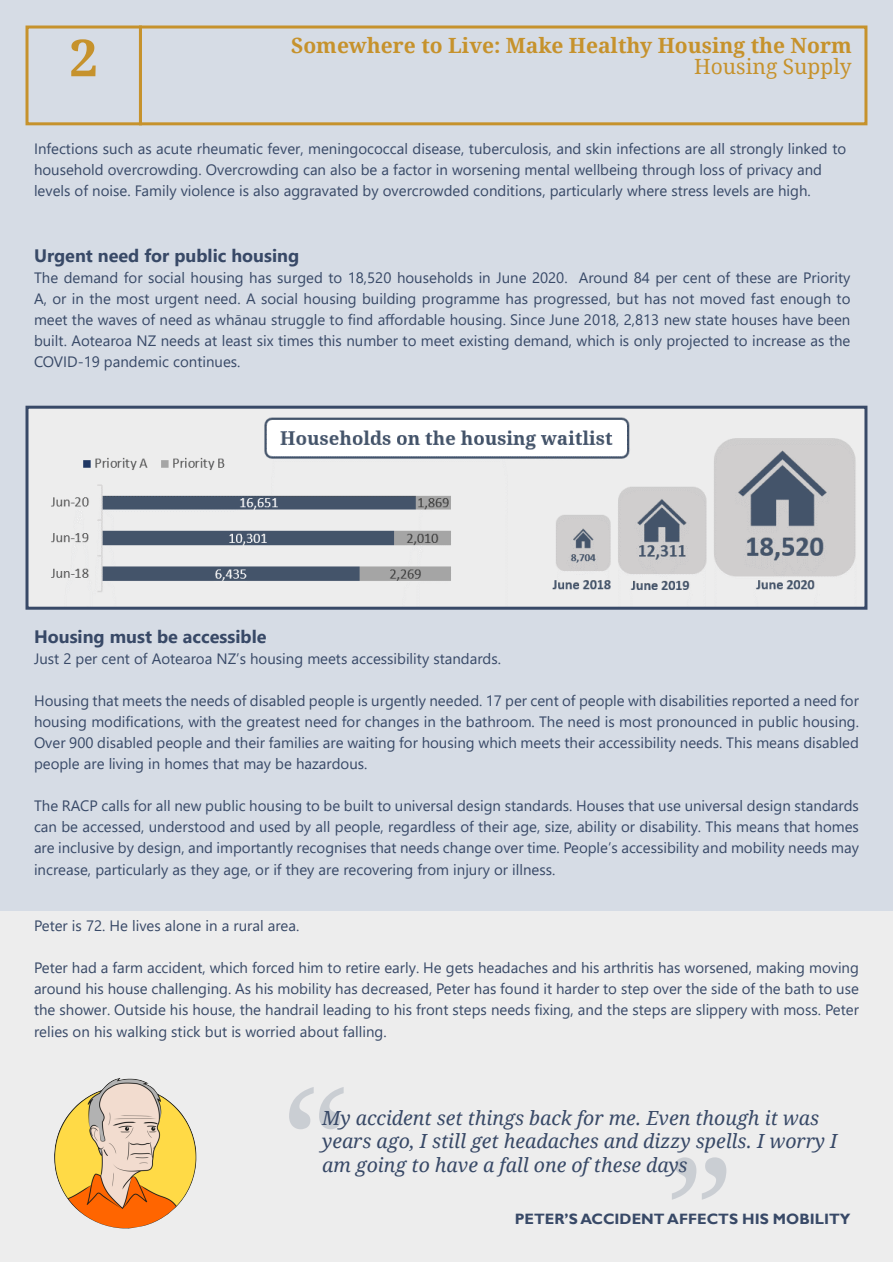
<style>
.page{position:relative;width:893px;height:1263px;background:#fff}
.page>*{position:absolute;margin:0;border:0;box-sizing:border-box;transform-origin:0 0}
.t1{font:150px "Droid Serif";color:#384967}
.t2{font:700 51px "Droid Serif";color:#c6922c}
.t3{font:700 21px "Droid Serif";color:#c6922c}
.t4{font:21px "Droid Serif";color:#c6922c}
.t5{font:italic 19.5px/23.4px "Droid Serif";color:#384967}
.t6{font:700 18px "Segoe UI";color:#384967}
.t7{font:15px/21.1px "Segoe UI";color:#384967;text-align:justify}
.t8{font:700 15px "Gill Sans";color:#384967}
</style>
<div class="page">
<div style="left:0;top:0;width:893px;height:1054px;background:#d6dce5"></div>
<div style="left:139px;top:26px;width:728px;height:99px;border:3px solid #c6922c"></div>
<img style="left:30px;top:410px;width:833px;height:196px">
<div style="left:26px;top:406px;width:841px;height:204px;border:3px solid #384967"></div>
<div style="left:26px;top:26px;width:116px;height:99px;border:3px solid #c6922c"></div>
<div style="left:0;top:912px;width:893px;height:350px;background:#ededed"></div>
<img style="left:54px;top:1078px;width:143px;height:151px">
<p class="t2" style="left:69px;top:22px;width:30px">2</p>
<p class="t3" style="left:291px;top:31px;width:562px">Somewhere to Live: Make Healthy Housing the Norm</p>
<p class="t4" style="left:694px;top:52px;width:159px">Housing Supply</p>
<p class="t7" style="left:34px;top:137px;width:814px">Infections such as acute rheumatic fever, meningococcal disease, tuberculosis, and skin infections are all strongly linked to household overcrowding. Overcrowding can also be a factor in worsening mental wellbeing through loss of privacy and</p>
<p class="t7" style="left:34px;top:179px;width:778px">levels of noise. Family violence is also aggravated by overcrowded conditions, particularly where stress levels are high.</p>
<p class="t6" style="left:34px;top:238px;width:267px">Urgent need for public housing</p>
<p class="t7" style="left:34px;top:266px;width:818px">The demand for social housing has surged to 18,520 households in June 2020. Around 84 per cent of these are Priority A, or in the most urgent need. A social housing building programme has progressed, but has not moved fast enough to meet the waves of need as whānau struggle to find affordable housing. Since June 2018, 2,813 new state houses have been built. Aotearoa NZ needs at least six times this number to meet existing demand, which is only projected to increase as the COVID-19 pandemic continues.</p>
<p class="t6" style="left:34px;top:620px;width:234px">Housing must be accessible</p>
<p class="t7" style="left:34px;top:647px;width:469px">Just 2 per cent of Aotearoa NZ’s housing meets accessibility standards.</p>
<p class="t7" style="left:34px;top:689px;width:826px">Housing that meets the needs of disabled people is urgently needed. 17 per cent of people with disabilities reported a need for housing modifications, with the greatest need for changes in the bathroom. The need is most pronounced in public housing.<br>Over 900 disabled people and their families are waiting for housing which meets their accessibility needs. This means disabled people are living in homes that may be hazardous.</p>
<p class="t7" style="left:34px;top:794px;width:826px">The RACP calls for all new public housing to be built to universal design standards. Houses that use universal design standards can be accessed, understood and used by all people, regardless of their age, size, ability or disability. This means that homes are inclusive by design, and importantly recognises that needs change over time. People’s accessibility and mobility needs may increase, particularly as they age, or if they are recovering from injury or illness.</p>
<p class="t7" style="left:34px;top:914px;width:267px">Peter is 72. He lives alone in a rural area.</p>
<p class="t7" style="left:34px;top:956px;width:826px">Peter had a farm accident, which forced him to retire early. He gets headaches and his arthritis has worsened, making moving around his house challenging. As his mobility has decreased, Peter has found it harder to step over the side of the bath to use the shower. Outside his house, the handrail leading to his front steps needs fixing, and the steps are slippery with moss. Peter relies on his walking stick but is worried about falling.</p>
<h1 class="t1" style="left:281px;top:1037px;width:69px">“</h1>
<p class="t5" style="left:322px;top:1106px;width:499px">My accident set things back for me. Even though it was</p>
<h1 class="t1" style="left:735px;top:1250px;width:69px;rotate:-180deg">“</h1>
<p class="t5" style="left:322px;top:1129px;width:517px">years ago, I still get headaches and dizzy spells. I worry I am going to have a fall one of these days</p>
<p class="t8" style="left:515px;top:1210px;width:337px">PETER’S ACCIDENT AFFECTS HIS MOBILITY</p>
</div>
